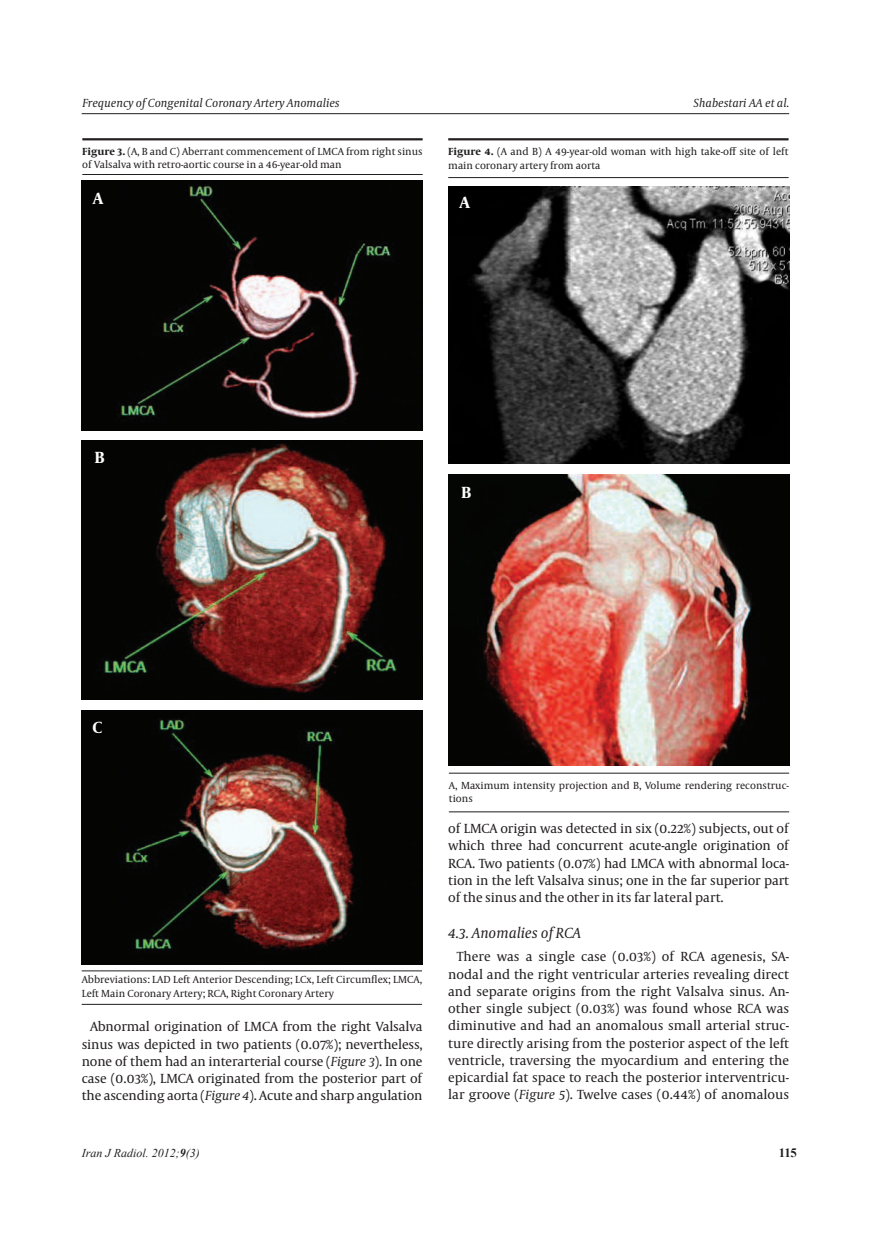
<style>
.page{position:relative;width:893px;height:1233px;background:#fff}
.page>*{position:absolute;margin:0;border:0;box-sizing:border-box;transform-origin:0 0}
.t1{font:700 16.5px "Capitolium News";color:#fff}
.t2{font:italic 15px "Capitolium News";color:#231f20}
.t3{font:13.5px/17.2px "Capitolium News";letter-spacing:-.01em;color:#231f20;text-align:justify}
.t4{font:700 12.75px "Times New Roman";color:#231f20}
.t5{font:italic 12px "Capitolium News";color:#231f20}
.t6{font:italic 12px "Times New Roman";color:#231f20}
.t7{font:10.5px/13.5px "Capitolium News";color:#231f20}
.s1{font-weight:700}
.s2{font-style:italic}
</style>
<div class="page">
<hr style="left:82px;top:113px;width:707px;height:1px;background:#231f20">
<hr style="left:82px;top:971px;width:340px;height:1px;background:#231f20">
<hr style="left:82px;top:138px;width:340px;height:2px;background:#231f20">
<hr style="left:82px;top:174px;width:340px;height:1px;background:#231f20">
<hr style="left:82px;top:1004px;width:340px;height:1px;background:#231f20">
<img style="left:82px;top:181px;width:340px;height:249px">
<img style="left:82px;top:440px;width:340px;height:260px">
<img style="left:82px;top:710px;width:340px;height:254px">
<hr style="left:449px;top:773px;width:340px;height:1px;background:#231f20">
<hr style="left:449px;top:811px;width:340px;height:1px;background:#231f20">
<hr style="left:448px;top:138px;width:340px;height:2px;background:#231f20">
<hr style="left:448px;top:177px;width:340px;height:1px;background:#231f20">
<img style="left:448px;top:186px;width:341px;height:278px">
<img style="left:448px;top:474px;width:341px;height:292px">
<p class="t5" style="left:82px;top:98px;width:259px">Frequency of Congenital Coronary Artery Anomalies</p>
<p class="t5" style="left:693px;top:98px;width:97px">Shabestari AA et al.</p>
<p class="t7" style="left:82px;top:145px;width:342px"><span class="s1">Figure 3.</span> (A, B and C) Aberrant commencement of LMCA from right sinus of Valsalva with retro-aortic course in a 46-year-old man</p>
<p class="t1" style="left:93px;top:192px;width:12px">A</p>
<p class="t7" style="left:448px;top:146px;width:342px"><span class="s1">Figure 4.</span> (A and B) A 49-year-old woman with high take-off site of left main coronary artery from aorta</p>
<p class="t1" style="left:459px;top:196px;width:12px">A</p>
<p class="t1" style="left:94px;top:451px;width:12px">B</p>
<p class="t1" style="left:461px;top:486px;width:12px">B</p>
<p class="t1" style="left:92px;top:720px;width:11px">C</p>
<p class="t7" style="left:82px;top:974px;width:342px">Abbreviations: LAD Left Anterior Descending; LCx, Left Circumflex; LMCA,<br>Left Main Coronary Artery; RCA, Right Coronary Artery</p>
<p class="t3" style="left:82px;top:1019px;width:342px;text-indent:9px">Abnormal origination of LMCA from the right Valsalva sinus was depicted in two patients (0.07%); nevertheless, none of them had an interarterial course (<span class="s2">Figure 3</span>). In one case (0.03%), LMCA originated from the posterior part of the ascending aorta (<span class="s2">Figure 4</span>). Acute and sharp angulation</p>
<p class="t7" style="left:449px;top:779px;width:342px">A, Maximum intensity projection and B, Volume rendering reconstruc&shy;tions</p>
<p class="t3" style="left:448px;top:821px;width:342px">of LMCA origin was detected in six (0.22%) subjects, out of which three had concurrent acute-angle origination of RCA. Two patients (0.07%) had LMCA with abnormal loca&shy;tion in the left Valsalva sinus; one in the far superior part of the sinus and the other in its far lateral part.</p>
<p class="t2" style="left:448px;top:927px;width:134px">4.3. Anomalies of RCA</p>
<p class="t3" style="left:448px;top:949px;width:342px;text-indent:9px">There was a single case (0.03%) of RCA agenesis, SA&shy;nodal and the right ventricular arteries revealing direct and separate origins from the right Valsalva sinus. An&shy;other single subject (0.03%) was found whose RCA was diminutive and had an anomalous small arterial struc&shy;ture directly arising from the posterior aspect of the left ventricle, traversing the myocardium and entering the epicardial fat space to reach the posterior interventricu&shy;lar groove (<span class="s2">Figure 5</span>). Twelve cases (0.44%) of anomalous</p>
<p class="t6" style="left:82px;top:1146px;width:119px">Iran J Radiol. 2012;<span class="s1">9</span>(3)</p>
<p class="t4" style="left:778px;top:1146px;width:20px">115</p>
</div>
